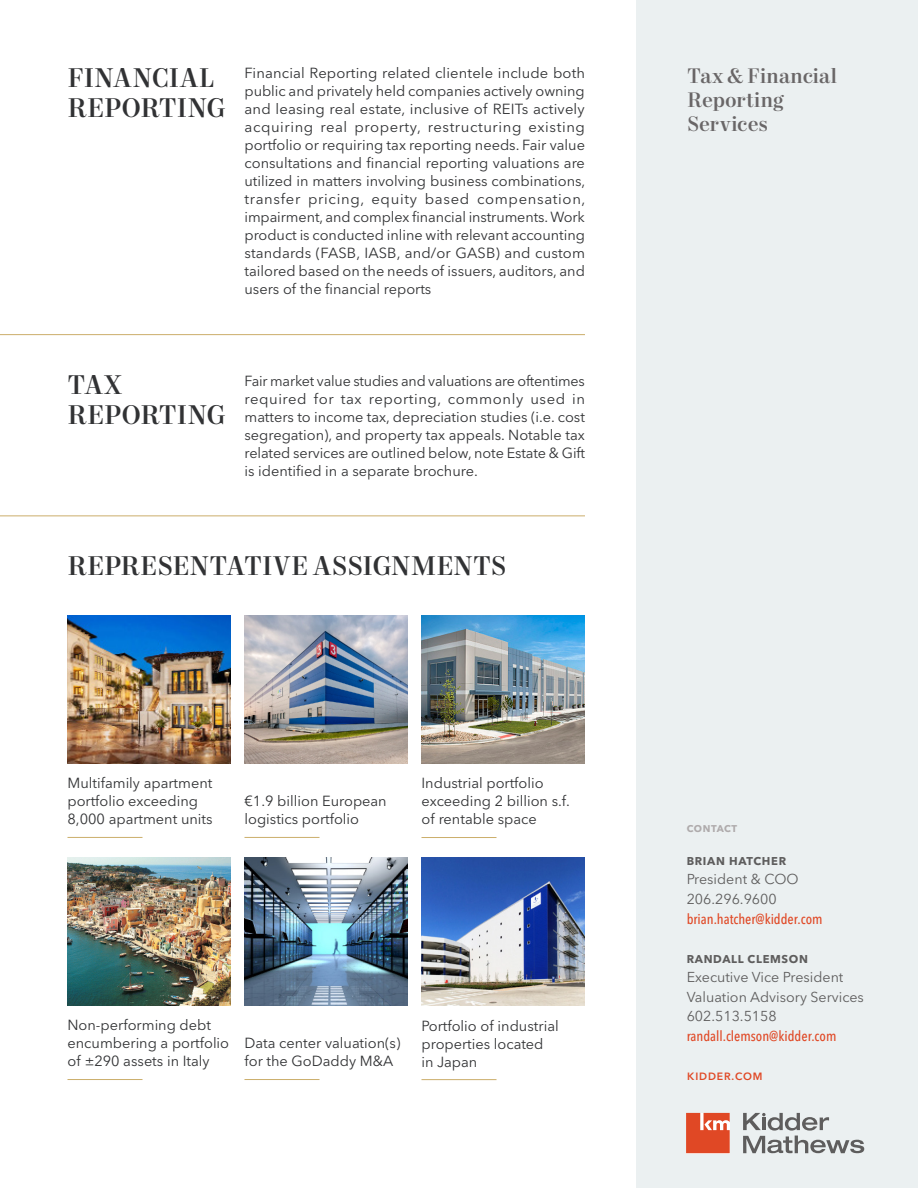
<style>
.page{position:relative;width:918px;height:1188px;background:#fff}
.page>*{position:absolute;margin:0;border:0;box-sizing:border-box;transform-origin:0 0}
.Headline_-_Level_2{font:500 27px/30px "Mort Modern 09";color:#313234}
.Title_Case_Title_-_A{font:500 21px/24px "Mort Modern 09";letter-spacing:.005em;color:#696667}
.Body_Copy_-_Charcoal{font:14.55px/18px "Avenir Next LT Pro";color:#313234}
.Contact_Info_-_Ash{font:14.25px "Avenir Next LT Pro";color:#5e5d5d}
.Contact_Info_-_Ash-2{font:500 condensed 14.25px "Avenir Next LT Pro";color:#e04825}
.Contact_Info_-_Ash-3{font:700 11.25px "Avenir Next LT Pro";letter-spacing:.06em;color:#5e5d5d}
.KM_URL{font:600 10.5px "Avenir Next LT Pro";letter-spacing:.08em;color:#e04825}
.Subhead_-_Level_1{font:700 9.75px "Avenir Next LT Pro";letter-spacing:.05em;color:#afabac}
</style>
<div class="page">
<div style="left:636px;top:0;width:282px;height:1188px;background:#ebf0f1"></div>
<svg style="left:743px;top:1113px;width:121px;height:40px"></svg>
<svg style="left:686px;top:1113px;width:44px;height:40px;background:#e35e3f"></svg>
<hr style="left:0;top:334px;width:585px;height:1px;background:#cbae6b">
<hr style="left:0;top:515px;width:585px;height:1px;background:#cbae6b">
<img style="left:68px;top:616px;width:163px;height:147px">
<hr style="left:68px;top:837px;width:74px;height:1px;background:#cbae6b">
<img style="left:244px;top:616px;width:164px;height:147px">
<hr style="left:244px;top:837px;width:76px;height:1px;background:#cbae6b">
<img style="left:422px;top:616px;width:163px;height:147px">
<hr style="left:422px;top:837px;width:74px;height:1px;background:#cbae6b">
<img style="left:68px;top:858px;width:163px;height:147px">
<hr style="left:68px;top:1079px;width:74px;height:1px;background:#cbae6b">
<img style="left:244px;top:858px;width:164px;height:147px">
<hr style="left:244px;top:1079px;width:76px;height:1px;background:#cbae6b">
<img style="left:422px;top:858px;width:163px;height:148px">
<hr style="left:422px;top:1079px;width:74px;height:1px;background:#cbae6b">
<p class="Headline_-_Level_2" style="left:68px;top:64px;width:159px">FINANCIAL<br>REPORTING</p>
<p class="Body_Copy_-_Charcoal" style="left:244px;top:64px;width:343px;text-align:justify">Financial Reporting related clientele include both public and privately held companies actively owning and leasing real estate, inclusive of REITs actively acquiring real property, restructuring existing portfolio or requiring tax reporting needs. Fair value consultations and financial reporting valuations are utilized in matters involving business combinations, transfer pricing, equity based compensation, impairment, and complex financial instruments. Work product is conducted inline with relevant accounting standards (FASB, IASB, and/or GASB) and custom tailored based on the needs of issuers, auditors, and users of the financial reports</p>
<p class="Headline_-_Level_2" style="left:68px;top:371px;width:159px">TAX<br>REPORTING</p>
<p class="Body_Copy_-_Charcoal" style="left:244px;top:372px;width:342px;text-align:justify">Fair market value studies and valuations are oftentimes required for tax reporting, commonly used in matters to income tax, depreciation studies (i.e. cost segregation), and property tax appeals. Notable tax related services are outlined below, note Estate &amp; Gift is identified in a separate brochure.</p>
<p class="Headline_-_Level_2" style="left:68px;top:552px;width:441px">REPRESENTATIVE ASSIGNMENTS</p>
<p class="Body_Copy_-_Charcoal" style="left:68px;top:774px;width:147px">Multifamily apartment portfolio exceeding<br>8,000 apartment units</p>
<p class="Body_Copy_-_Charcoal" style="left:244px;top:792px;width:144px">€1.9 billion European logistics portfolio</p>
<p class="Body_Copy_-_Charcoal" style="left:422px;top:774px;width:150px">Industrial portfolio exceeding 2 billion s.f. of rentable space</p>
<p class="Body_Copy_-_Charcoal" style="left:68px;top:1016px;width:163px">Non-performing debt encumbering a portfolio of ±290 assets in Italy</p>
<p class="Body_Copy_-_Charcoal" style="left:244px;top:1034px;width:157px">Data center valuation(s) for the GoDaddy M&amp;A</p>
<p class="Body_Copy_-_Charcoal" style="left:422px;top:1016px;width:139px">Portfolio of industrial properties located in Japan</p>
<p class="Title_Case_Title_-_A" style="left:687px;top:64px;width:151px">Tax &amp; Financial<br>Reporting<br>Services</p>
<p class="Subhead_-_Level_1" style="left:687px;top:823px;width:52px">CONTACT</p>
<p class="Contact_Info_-_Ash-3" style="left:687px;top:854px;width:101px">BRIAN HATCHER</p>
<p class="Contact_Info_-_Ash" style="left:687px;top:871px;width:113px">President &amp; COO</p>
<p class="Contact_Info_-_Ash" style="left:687px;top:891px;width:92px">206.296.9600</p>
<p class="Contact_Info_-_Ash-2" style="left:687px;top:910px;width:137px">brian.hatcher@kidder.com</p>
<p class="Contact_Info_-_Ash-3" style="left:687px;top:952px;width:123px">RANDALL CLEMSON</p>
<p class="Contact_Info_-_Ash" style="left:687px;top:969px;width:158px">Executive Vice President</p>
<p class="Contact_Info_-_Ash" style="left:687px;top:988px;width:179px">Valuation Advisory Services</p>
<p class="Contact_Info_-_Ash" style="left:687px;top:1008px;width:92px">602.513.5158</p>
<p class="Contact_Info_-_Ash-2" style="left:687px;top:1027px;width:151px">randall.clemson@kidder.com</p>
<p class="KM_URL" style="left:687px;top:1070px;width:77px">KIDDER.COM</p>
</div>
